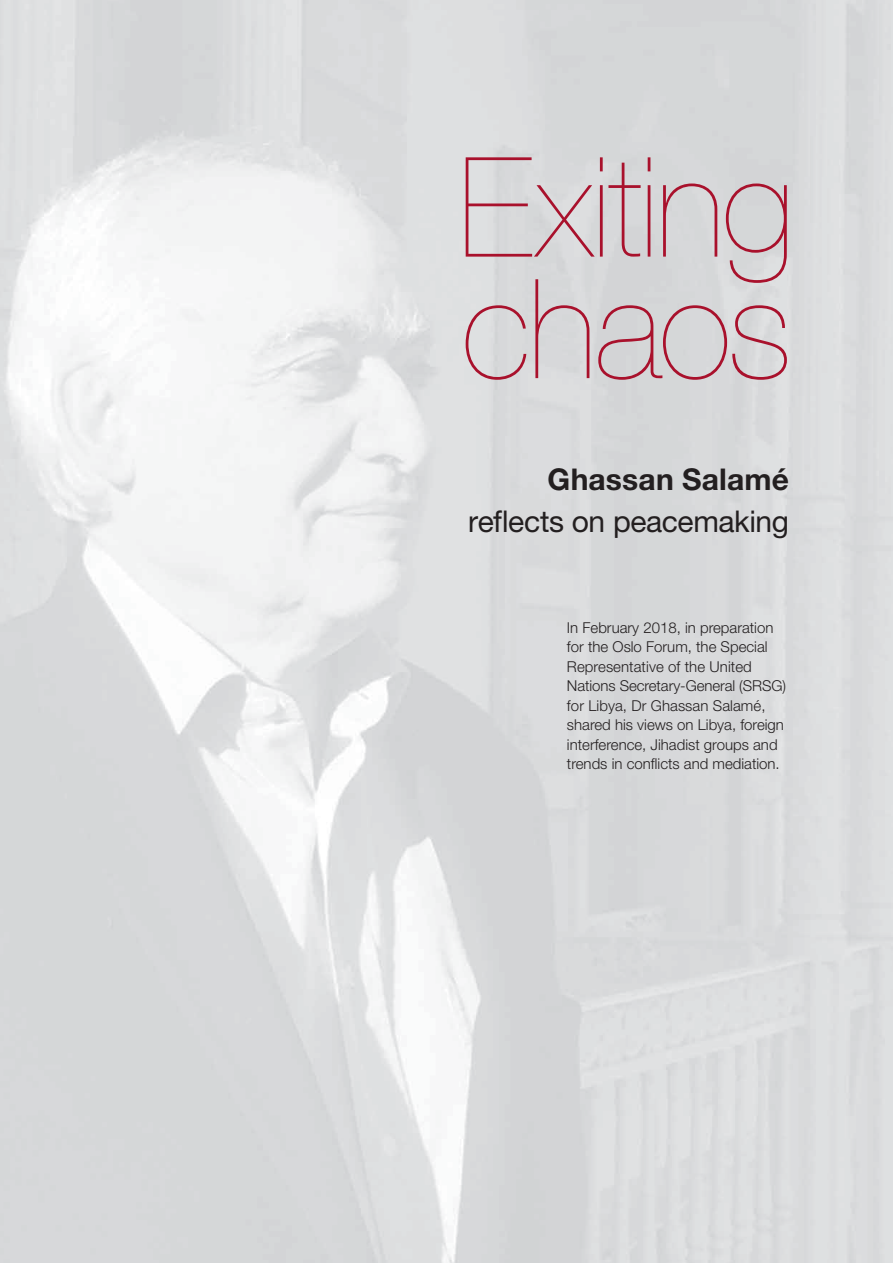
<style>
.page{position:relative;width:893px;height:1263px;background:#fff}
.page>*{position:absolute;margin:0;border:0;box-sizing:border-box;transform-origin:0 0}
.t1{font:200 139.05px "Helvetica Neue";letter-spacing:-.015em;color:#a9112c}
.t2{font:200 138.45px "Helvetica Neue";letter-spacing:-.02em;color:#a9112c}
.t3{font:30px "Helvetica Neue";letter-spacing:-.015em;color:#231f20}
.t4{font:700 30px "Helvetica Neue";letter-spacing:.005em;color:#231f20}
.t5{font:300 15px/19.5px "Helvetica Neue";color:#231f20}
</style>
<div class="page">
<h1 class="t1" style="left:458px;top:127px;width:337px">Exiting</h1>
<h2 class="t2" style="left:461px;top:249px;width:332px">chaos</h2>
<h3 class="t4" style="left:548px;top:461px;width:243px">Ghassan Salamé</h3>
<h3 class="t3" style="left:468px;top:503px;width:322px">reflects on peacemaking</h3>
<p class="t5" style="left:567px;top:617px;width:221px">In February 2018, in preparation for the Oslo Forum, the Special<br>Representative of the United<br>Nations Secretary-General (SRSG) for Libya, Dr Ghassan Salamé, shared his views on Libya, foreign interference, Jihadist groups and trends in conflicts and mediation.</p>
</div>
